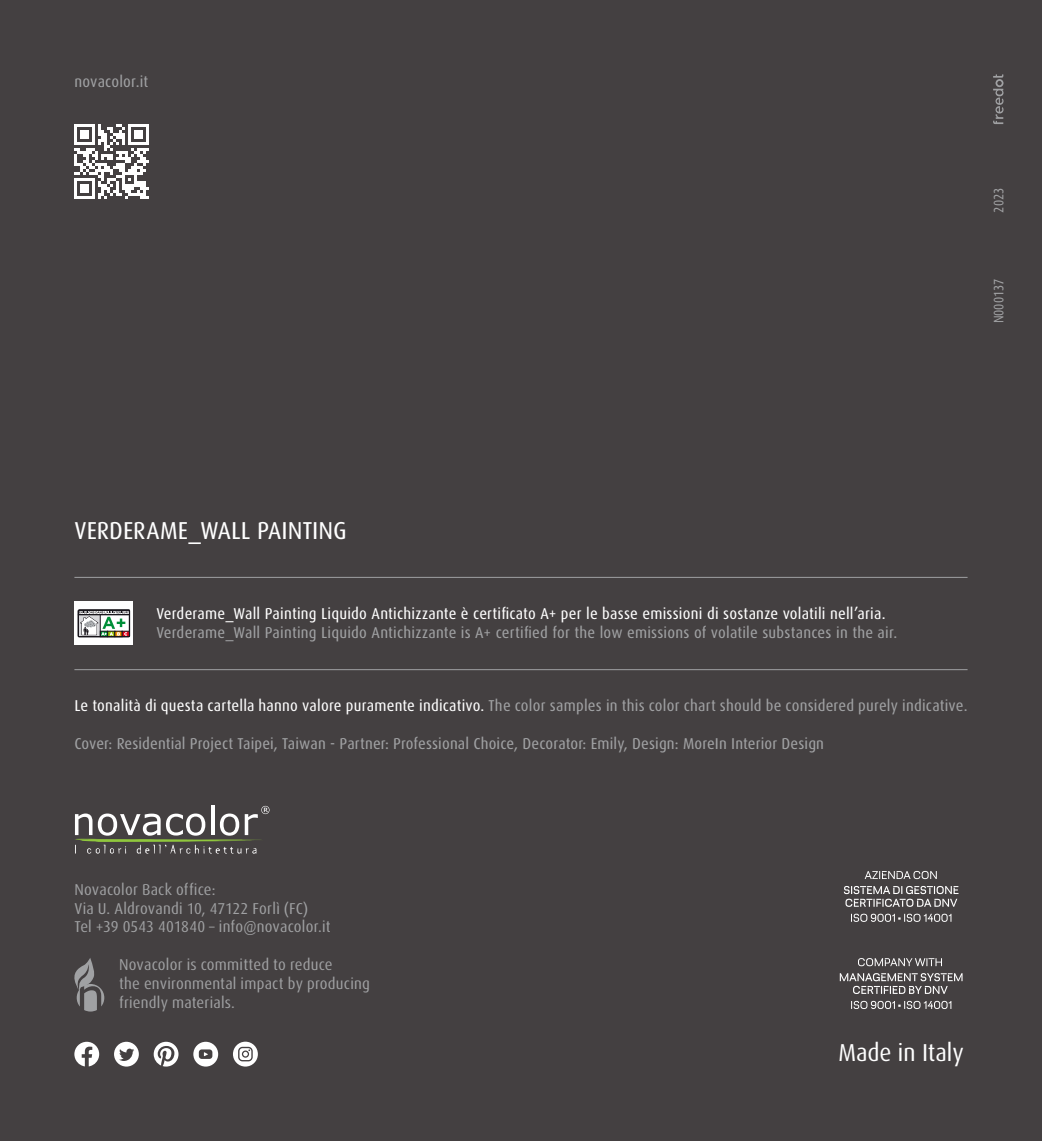
<style>
.page{position:relative;width:1042px;height:1141px;background:#444041}
.page>*{position:absolute;margin:0;border:0;box-sizing:border-box;transform-origin:0 0}
.t1{font:24.5px "Dax Condensed";color:#fff;scale:1.08 1}
.t2{font:condensed 24.5px "Dax Pro";color:#fff;scale:1.08 1}
.t3{font:15.75px "Dax Condensed";letter-spacing:.01em;color:#a0a1a3;scale:1.08 1}
.t4{font:condensed 15.75px/18.9px "Dax Pro";letter-spacing:.015em;color:#a0a1a3;scale:1.08 1}
.t5{font:15.75px "Dax Condensed";letter-spacing:.015em;color:#fff;scale:1.08 1}
.t6{font:13.83px "Dax Condensed";color:#a0a1a3}
.s1{color:#fff}
</style>
<div class="page">
<svg style="left:993px;top:74px;width:10px;height:50px"></svg>
<svg style="left:74px;top:124px;width:75px;height:74px"></svg>
<hr style="left:74px;top:669px;width:893px;height:1px;background:#a0a1a3">
<hr style="left:74px;top:577px;width:893px;height:1px;background:#a0a1a3">
<svg style="left:74px;top:602px;width:59px;height:43px"></svg>
<svg style="left:78px;top:610px;width:52px;height:27px"></svg>
<svg style="left:840px;top:958px;width:122px;height:51px"></svg>
<svg style="left:844px;top:871px;width:114px;height:51px"></svg>
<svg style="left:74px;top:958px;width:30px;height:54px"></svg>
<svg style="left:154px;top:1042px;width:24px;height:25px"></svg>
<svg style="left:114px;top:1042px;width:25px;height:25px"></svg>
<svg style="left:75px;top:806px;width:194px;height:48px"></svg>
<svg style="left:233px;top:1042px;width:25px;height:25px"></svg>
<svg style="left:193px;top:1042px;width:25px;height:25px"></svg>
<svg style="left:74px;top:1042px;width:25px;height:24px"></svg>
<p class="t3" style="left:74px;top:73px;width:70px">novacolor.it</p>
<p class="t6" style="left:991px;top:213px;width:26px;rotate:-90deg">2023</p>
<p class="t6" style="left:991px;top:323px;width:46px;rotate:-90deg">N000137</p>
<h1 class="t1" style="left:74px;top:517px;width:254px">VERDERAME_WALL PAINTING</h1>
<p class="t5" style="left:156px;top:605px;width:677px">Verderame_Wall Painting Liquido Antichizzante è certificato A+ per le basse emissioni di sostanze volatili nell’aria.</p>
<p class="t3" style="left:156px;top:624px;width:687px">Verderame_Wall Painting Liquido Antichizzante is A+ certified for the low emissions of volatile substances in the air.</p>
<p class="t3" style="left:74px;top:697px;width:828px"><span class="s1">Le tonalità di questa cartella hanno valore puramente indicativo.</span> The color samples in this color chart should be considered purely indicative.</p>
<p class="t3" style="left:74px;top:735px;width:695px">Cover: Residential Project Taipei, Taiwan - Partner: Professional Choice, Decorator: Emily, Design: MoreIn Interior Design</p>
<p class="t4" style="left:74px;top:880px;width:239px">Novacolor Back office:<br>Via U. Aldrovandi 10, 47122 Forlì (FC)<br>Tel +39 0543 401840 – info@novacolor.it</p>
<p class="t4" style="left:119px;top:955px;width:234px">Novacolor is committed to reduce<br>the environmental impact by producing friendly materials.</p>
<h1 class="t2" style="left:838px;top:1037px;width:118px">Made in Italy</h1>
</div>
